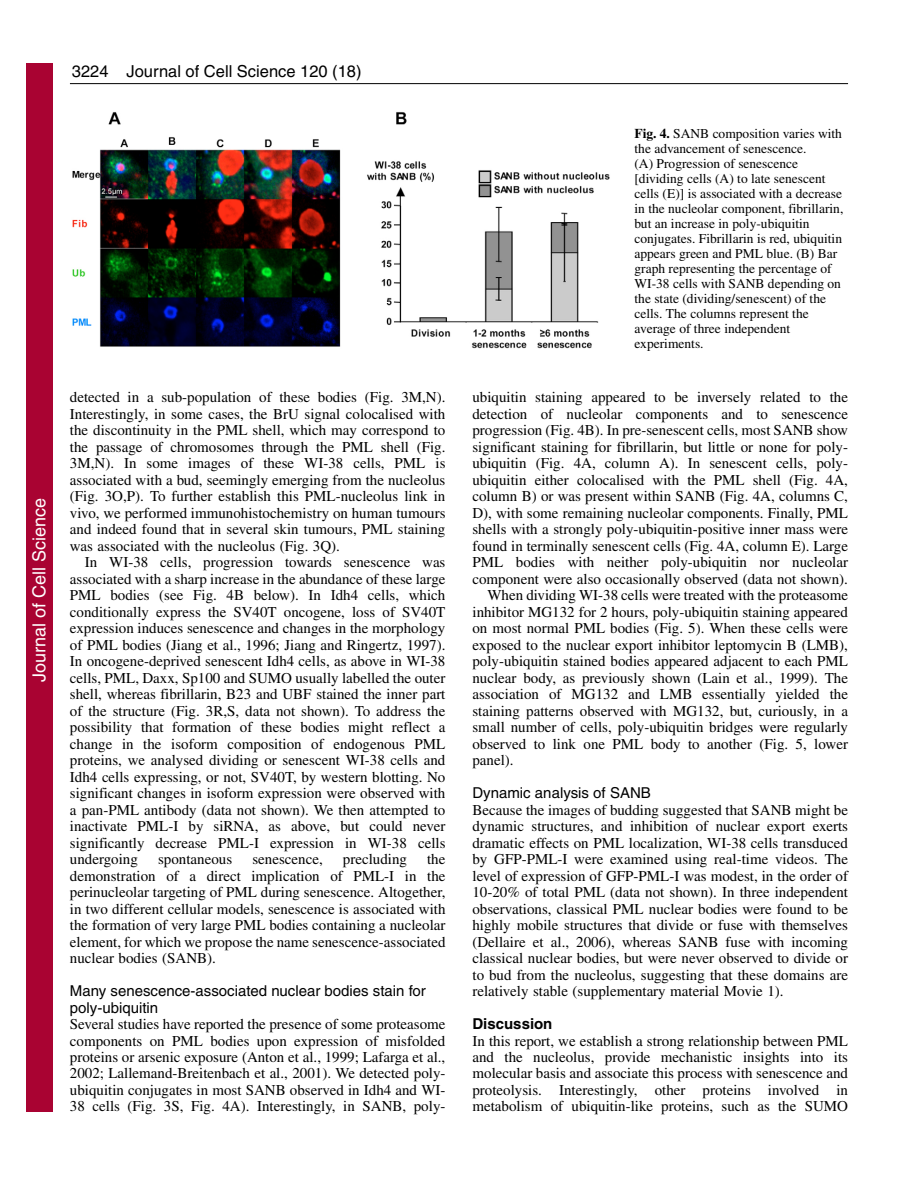
<style>
.page{position:relative;width:918px;height:1188px;background:#fff}
.page>*{position:absolute;margin:0;border:0;box-sizing:border-box;transform-origin:0 0}
.t1{font:18px "Helvetica";color:#fff}
.t2{font:16.5px "Helvetica";color:#000}
.t3{font:15px/16.5px "Times";color:#000;text-align:justify}
.t4{font:15px/16.5px "Helvetica";color:#000}
.t5{font:700 15px "Helvetica";color:#000}
.t6{font:13.5px/15px "Times";color:#000}
.s1{font-weight:700}
</style>
<div class="page">
<hr style="left:70px;top:83px;width:778px;height:1px;background:#000">
<img style="left:72px;top:112px;width:538px;height:237px">
<div style="left:26px;top:64px;width:27px;height:1048px;background:#a90332"></div>
<p class="t2" style="left:72px;top:65px;width:38px">3224</p>
<p class="t2" style="left:127px;top:65px;width:237px">Journal of Cell Science 120 (18)</p>
<p class="t1" style="left:29px;top:682px;width:186px;rotate:-90deg">Journal of Cell Science</p>
<p class="t3" style="left:70px;top:390px;width:377px">detected in a sub-population of these bodies (Fig. 3M,N).<br>Interestingly, in some cases, the BrU signal colocalised with the discontinuity in the PML shell, which may correspond to the passage of chromosomes through the PML shell (Fig.<br>3M,N). In some images of these WI-38 cells, PML is associated with a bud, seemingly emerging from the nucleolus (Fig. 3O,P). To further establish this PML-nucleolus link in vivo, we performed immunohistochemistry on human tumours and indeed found that in several skin tumours, PML staining was associated with the nucleolus (Fig. 3Q).</p>
<p class="t3" style="left:70px;top:555px;width:377px;text-indent:15px">In WI-38 cells, progression towards senescence was associated with a sharp increase in the abundance of these large PML bodies (see Fig. 4B below). In Idh4 cells, which conditionally express the SV40T oncogene, loss of SV40T expression induces senescence and changes in the morphology of PML bodies (Jiang et al., 1996; Jiang and Ringertz, 1997).<br>In oncogene-deprived senescent Idh4 cells, as above in WI-38 cells, PML, Daxx, Sp100 and SUMO usually labelled the outer shell, whereas fibrillarin, B23 and UBF stained the inner part of the structure (Fig. 3R,S, data not shown). To address the possibility that formation of these bodies might reflect a change in the isoform composition of endogenous PML proteins, we analysed dividing or senescent WI-38 cells and Idh4 cells expressing, or not, SV40T, by western blotting. No significant changes in isoform expression were observed with a pan-PML antibody (data not shown). We then attempted to inactivate PML-I by siRNA, as above, but could never significantly decrease PML-I expression in WI-38 cells undergoing</p>
<p class="t3" style="left:70px;top:852px;width:377px;text-indent:357px">the demonstration of a direct implication of PML-I in the perinucleolar targeting of PML during senescence. Altogether, in two different cellular models, senescence is associated with the formation of very large PML bodies containing a nucleolar element, for which we propose the name senescence-associated nuclear bodies (SANB).</p>
<p class="t4" style="left:70px;top:984px;width:357px">Many senescence-associated nuclear bodies stain for poly-ubiquitin</p>
<p class="t3" style="left:70px;top:1017px;width:377px">Several studies have reported the presence of some proteasome components on PML bodies upon expression of misfolded proteins or arsenic exposure (Anton et al., 1999; Lafarga et al., 2002; Lallemand-Breitenbach et al., 2001). We detected poly&shy;ubiquitin conjugates in most SANB observed in Idh4 and WI-38 cells (Fig. 3S, Fig. 4A). Interestingly, in SANB, poly-</p>
<p class="t3" style="left:158px;top:852px;width:76px">spontaneous</p>
<p class="t3" style="left:252px;top:852px;width:72px">senescence,</p>
<p class="t3" style="left:343px;top:852px;width:66px">precluding</p>
<p class="t6" style="left:634px;top:127px;width:210px"><span class="s1">Fig. 4.</span> SANB composition varies with the advancement of senescence.<br>(A) Progression of senescence [dividing cells (A) to late senescent cells (E)] is associated with a decrease in the nucleolar component, fibrillarin, but an increase in poly-ubiquitin conjugates. Fibrillarin is red, ubiquitin appears green and PML blue. (B) Bar graph representing the percentage of WI-38 cells with SANB depending on the state (dividing/senescent) of the cells. The columns represent the average of three independent experiments.</p>
<p class="t3" style="left:472px;top:390px;width:377px">ubiquitin staining appeared to be inversely related to the</p>
<p class="t3" style="left:472px;top:407px;width:377px">detection of nucleolar components and to senescence</p>
<p class="t3" style="left:472px;top:423px;width:377px">progression (Fig. 4B). In pre-senescent cells, most SANB show</p>
<p class="t3" style="left:472px;top:440px;width:377px">significant staining for fibrillarin, but little or none for poly-</p>
<p class="t3" style="left:472px;top:456px;width:377px">ubiquitin (Fig. 4A, column A). In senescent cells, poly-</p>
<p class="t3" style="left:472px;top:473px;width:377px">ubiquitin either colocalised with the PML shell (Fig. 4A,</p>
<p class="t3" style="left:472px;top:489px;width:377px">column B) or was present within SANB (Fig. 4A, columns C,</p>
<p class="t3" style="left:472px;top:506px;width:377px">D), with some remaining nucleolar components. Finally, PML</p>
<p class="t3" style="left:472px;top:522px;width:377px">shells with a strongly poly-ubiquitin-positive inner mass were</p>
<p class="t3" style="left:472px;top:539px;width:377px">found in terminally senescent cells (Fig. 4A, column E). Large</p>
<p class="t3" style="left:472px;top:555px;width:377px">PML bodies with neither poly-ubiquitin nor nucleolar</p>
<p class="t3" style="left:472px;top:572px;width:377px">component were also occasionally observed (data not shown).</p>
<p class="t3" style="left:487px;top:588px;width:362px">When dividing WI-38 cells were treated with the proteasome</p>
<p class="t3" style="left:472px;top:605px;width:377px">inhibitor MG132 for 2 hours, poly-ubiquitin staining appeared</p>
<p class="t3" style="left:472px;top:621px;width:377px">on most normal PML bodies (Fig. 5). When these cells were</p>
<p class="t3" style="left:472px;top:638px;width:377px">exposed to the nuclear export inhibitor leptomycin B (LMB),</p>
<p class="t3" style="left:472px;top:654px;width:377px">poly-ubiquitin stained bodies appeared adjacent to each PML</p>
<p class="t3" style="left:472px;top:671px;width:377px">nuclear body, as previously shown (Lain et al., 1999). The</p>
<p class="t3" style="left:472px;top:687px;width:377px">association of MG132 and LMB essentially yielded the</p>
<p class="t3" style="left:472px;top:704px;width:377px">staining patterns observed with MG132, but, curiously, in a</p>
<p class="t3" style="left:472px;top:720px;width:377px">small number of cells, poly-ubiquitin bridges were regularly</p>
<p class="t3" style="left:472px;top:737px;width:377px">observed to link one PML body to another (Fig. 5, lower</p>
<p class="t3" style="left:472px;top:753px;width:43px">panel).</p>
<p class="t4" style="left:472px;top:786px;width:180px">Dynamic analysis of SANB</p>
<p class="t3" style="left:472px;top:803px;width:377px">Because the images of budding suggested that SANB might be dynamic structures, and inhibition of nuclear export exerts dramatic effects on PML localization, WI-38 cells transduced by GFP-PML-I were examined using real-time videos. The level of expression of GFP-PML-I was modest, in the order of 10-20% of total PML (data not shown). In three independent observations, classical PML nuclear bodies were found to be highly mobile structures that divide or fuse with themselves (Dellaire et al., 2006), whereas SANB fuse with incoming classical nuclear bodies, but were never observed to divide or to bud from the nucleolus, suggesting that these domains are relatively stable (supplementary material Movie 1).</p>
<p class="t5" style="left:472px;top:1018px;width:81px">Discussion</p>
<p class="t3" style="left:472px;top:1034px;width:377px">In this report, we establish a strong relationship between PML and the nucleolus, provide mechanistic insights into its molecular basis and associate this process with senescence and proteolysis. Interestingly, other proteins involved in metabolism of ubiquitin-like proteins, such as the SUMO</p>
</div>
